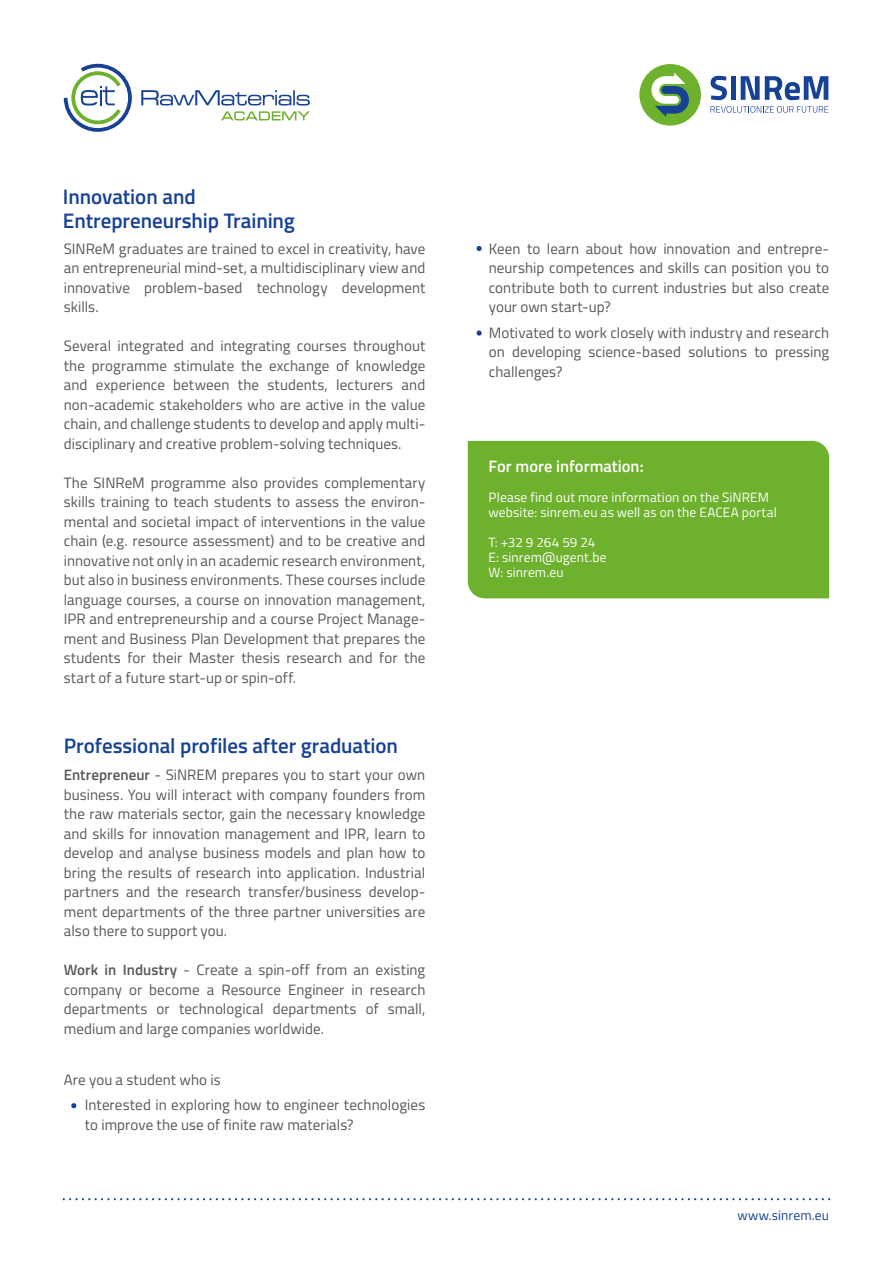
<style>
.page{position:relative;width:893px;height:1263px;background:#fff}
.page>*{position:absolute;margin:0;border:0;box-sizing:border-box;transform-origin:0 0}
.t1{font:600 21px/24px "Titillium";letter-spacing:-.005em;color:#164194}
.t2{font:600 16.5px "Titillium";color:#fff}
.t3{font:15px/19.5px "Titillium";letter-spacing:.005em;color:#575756;text-align:justify}
.t4{font:13.5px/15px "Titillium";letter-spacing:.01em;color:#fff}
.t5{font:13.5px "Titillium";letter-spacing:.01em;color:#164194}
.s1{font-weight:600}
</style>
<div class="page">
<div style="left:468px;top:441px;width:361px;height:157px;background:#6db12d"></div>
<svg style="left:64px;top:64px;width:68px;height:68px"></svg>
<svg style="left:141px;top:90px;width:169px;height:30px"></svg>
<svg style="left:63px;top:1198px;width:767px;height:2px"></svg>
<svg style="left:71px;top:1103px;width:5px;height:5px"></svg>
<svg style="left:477px;top:246px;width:5px;height:5px"></svg>
<svg style="left:477px;top:330px;width:5px;height:6px"></svg>
<svg style="left:711px;top:76px;width:16px;height:24px"></svg>
<div style="left:731px;top:76px;width:5px;height:24px;background:#164194"></div>
<svg style="left:741px;top:76px;width:87px;height:24px"></svg>
<svg style="left:710px;top:106px;width:118px;height:7px"></svg>
<div style="left:639px;top:64px;width:62px;height:62px;background:#6db12d;border-radius:50%"></div>
<svg style="left:651px;top:73px;width:38px;height:44px"></svg>
<h1 class="t1" style="left:63px;top:183px;width:233px">Innovation and<br>Entrepreneurship Training</h1>
<p class="t3" style="left:64px;top:238px;width:363px">SINReM graduates are trained to excel in creativity, have an entrepreneurial mind-set, a multidisciplinary view and innovative problem-based technology development skills.</p>
<p class="t3" style="left:64px;top:335px;width:363px">Several integrated and integrating courses throughout the programme stimulate the exchange of knowledge and experience between the students, lecturers and non-academic stakeholders who are active in the value chain, and challenge students to develop and apply multi&shy;disciplinary and creative problem-solving techniques.</p>
<p class="t3" style="left:64px;top:472px;width:363px">The SINReM programme also provides complementary skills training to teach students to assess the environ&shy;mental and societal impact of interventions in the value chain (e.g. resource assessment) and to be creative and innovative not only in an academic research environment, but also in business environments. These courses include language courses, a course on innovation management, IPR and entrepreneurship and a course Project Manage&shy;ment and Business Plan Development that prepares the students for their Master thesis research and for the start of a future start-up or spin-off.</p>
<h1 class="t1" style="left:64px;top:732px;width:336px">Professional profiles after graduation</h1>
<p class="t3" style="left:64px;top:764px;width:363px"><span class="s1">Entrepreneur</span> - SiNREM prepares you to start your own business. You will interact with company founders from the raw materials sector, gain the necessary knowledge and skills for innovation management and IPR, learn to develop and analyse business models and plan how to bring the results of research into application. Industrial partners and the research transfer/business develop&shy;ment departments of the three partner universities are also there to support you.</p>
<p class="t3" style="left:64px;top:959px;width:363px"><span class="s1">Work in Industry</span> - Create a spin-off from an existing company or become a Resource Engineer in research departments or technological departments of small, medium and large companies worldwide.</p>
<p class="t3" style="left:85px;top:1066px;width:342px;line-height:25.5px;text-indent:-21px">Are you a student who is<br>Interested in exploring how to engineer technologies</p>
<p class="t3" style="left:85px;top:1114px;width:270px">to improve the use of finite raw materials?</p>
<p class="t3" style="left:489px;top:238px;width:342px">Keen to learn about how innovation and entrepre&shy;neurship competences and skills can position you to contribute both to current industries but also create your own start-up?</p>
<p class="t3" style="left:489px;top:322px;width:342px">Motivated to work closely with industry and research on developing science-based solutions to pressing challenges?</p>
<p class="t2" style="left:489px;top:453px;width:156px">For more information:</p>
<p class="t4" style="left:489px;top:489px;width:290px">Please find out more information on the SiNREM website: sinrem.eu as well as on the EACEA portal</p>
<p class="t4" style="left:489px;top:534px;width:119px">T: +32 9 264 59 24<br>E: sinrem@ugent.be<br>W: sinrem.eu</p>
<p class="t5" style="left:737px;top:1206px;width:93px">www.sinrem.eu</p>
</div>
